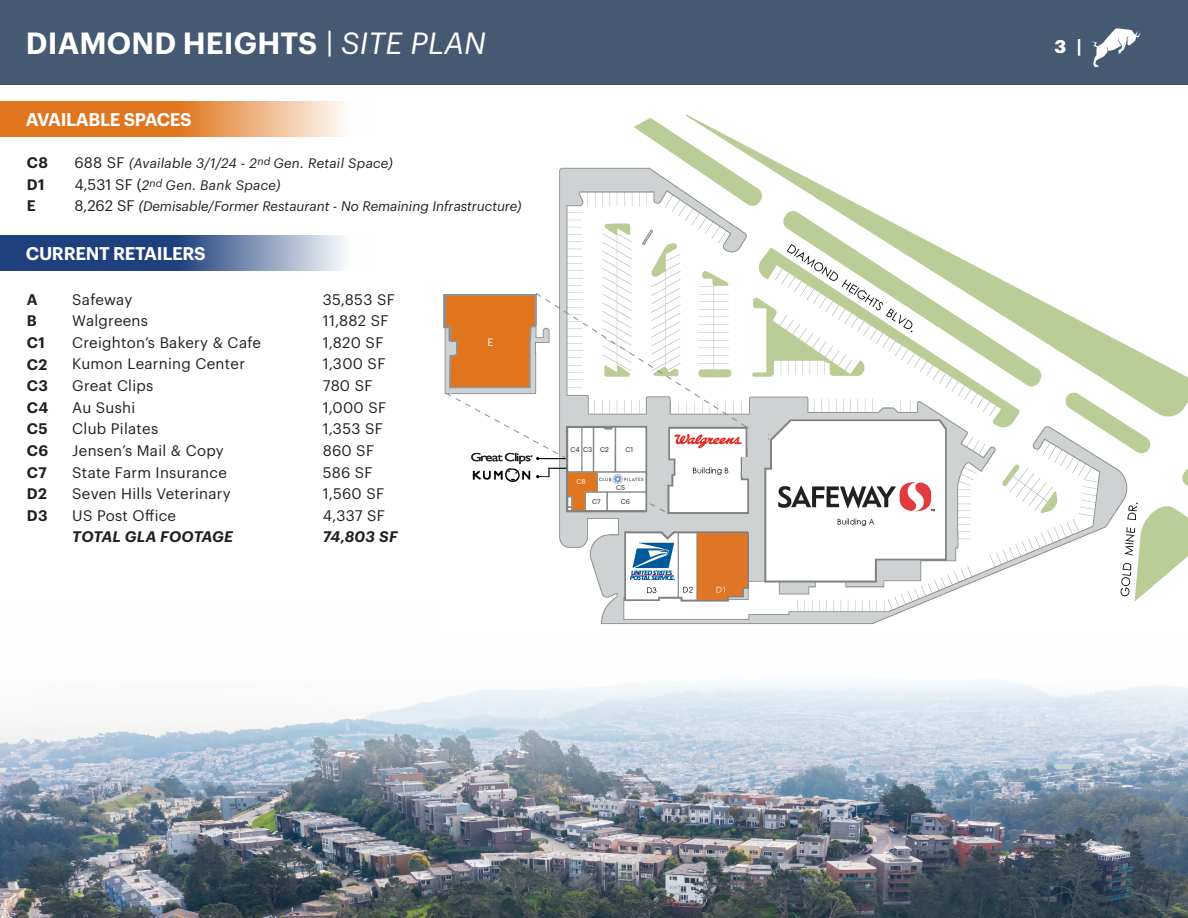
<style>
.page{position:relative;width:1188px;height:918px;background:#fff}
.page>*{position:absolute;margin:0;border:0;box-sizing:border-box;transform-origin:0 0}
.t1{font:600 30px "Graphik";letter-spacing:.005em;color:#fff}
.Table__Text-Left_Align{font:600 18px "Graphik";letter-spacing:-.02em;color:#fff}
.t2{font:700 18px "Graphik";color:#fff}
.t3{font:15px "Graphik";letter-spacing:.02em;color:#231f20}
.t4{font:15px "Graphik";letter-spacing:.02em;color:#231f20}
.t5{font:600 15px "Graphik";letter-spacing:.02em;color:#231f20}
.t6{font:italic 600 15px "Graphik";letter-spacing:.015em;color:#231f20}
.t7{font:600 15px "Graphik";color:#231f20}
.t8{font:italic 13.5px "Graphik";letter-spacing:.02em;color:#231f20}
.t9{font:italic 13.5px "Graphik";color:#231f20}
.t10{font:10.35px "Graphik";color:#fff}
.t11{font:6.9px "Graphik";color:#231f20}
.t12{font:6.9px "Graphik";color:#fff}
.s1{font-weight:400;font-style:italic}
.s2{font-style:normal;font-size:15px}
.s3{font-style:inherit}
</style>
<div class="page">
<img style="left:0;top:681px;width:1188px;height:237px">
<svg style="left:0;top:101px;width:344px;height:36px;background:#e79451"></svg>
<svg style="left:0;top:235px;width:344px;height:35px;background:#526c9a"></svg>
<img style="left:443px;top:114px;width:745px;height:510px">
<svg style="left:444px;top:294px;width:93px;height:95px;background:#d87f37"></svg>
<svg style="left:566px;top:425px;width:82px;height:87px"></svg>
<div style="left:742px;top:457px;width:13px;height:19px;background:#cfd2d3"></div>
<div style="left:748px;top:430px;width:20px;height:27px;background:#cfd2d3"></div>
<div style="left:21px;top:152px;width:515px;height:65px;background:#fff"></div>
<img style="left:600px;top:474px;width:44px;height:10px">
<div style="left:0;top:0;width:1188px;height:84px;background:#465973"></div>
<svg style="left:1091px;top:28px;width:49px;height:39px"></svg>
<p class="t1" style="left:26px;top:20px;width:462px">DIAMOND HEIGHTS <span class="s1">| SITE PLAN</span></p>
<p class="t2" style="left:1054px;top:33px;width:29px">3 |</p>
<p class="Table__Text-Left_Align" style="left:26px;top:106px;width:167px">AVAILABLE SPACES</p>
<p class="t7" style="left:27px;top:151px;width:23px">C8</p>
<p class="t8" style="left:74px;top:153px;width:320px"><span class="s2">688 SF</span> <span class="s3">(</span>Available 3/1/24 - 2<sup>nd</sup> Gen. Retail Space)</p>
<p class="t5" style="left:27px;top:173px;width:19px">D1</p>
<p class="t8" style="left:74px;top:175px;width:207px"><span class="s2">4,531 SF (</span>2<sup>nd</sup> Gen. Bank Space)</p>
<p class="t5" style="left:27px;top:194px;width:9px">E</p>
<p class="t9" style="left:74px;top:196px;width:449px"><span class="s2">8,262 SF</span> (Demisable/Former Restaurant - No Remaining Infrastructure)</p>
<p class="Table__Text-Left_Align" style="left:26px;top:240px;width:181px">CURRENT RETAILERS</p>
<p class="t5" style="left:27px;top:288px;width:12px">A</p>
<p class="t3" style="left:72px;top:288px;width:62px">Safeway</p>
<p class="t4" style="left:323px;top:288px;width:74px">35,853 SF</p>
<p class="t5" style="left:27px;top:309px;width:11px">B</p>
<p class="t3" style="left:72px;top:310px;width:77px">Walgreens</p>
<p class="t4" style="left:323px;top:310px;width:67px">11,882 SF</p>
<p class="t5" style="left:27px;top:331px;width:19px">C1</p>
<p class="t3" style="left:72px;top:331px;width:190px">Creighton’s Bakery &amp; Cafe</p>
<p class="t4" style="left:323px;top:331px;width:62px">1,820 SF</p>
<p class="t5" style="left:27px;top:353px;width:22px">C2</p>
<p class="t3" style="left:72px;top:353px;width:174px">Kumon Learning Center</p>
<p class="t4" style="left:323px;top:353px;width:64px">1,300 SF</p>
<p class="t5" style="left:27px;top:374px;width:23px">C3</p>
<p class="t3" style="left:72px;top:374px;width:83px">Great Clips</p>
<p class="t4" style="left:323px;top:374px;width:51px">780 SF</p>
<p class="t5" style="left:27px;top:396px;width:23px">C4</p>
<p class="t3" style="left:72px;top:396px;width:65px">Au Sushi</p>
<p class="t4" style="left:323px;top:396px;width:65px">1,000 SF</p>
<p class="t5" style="left:27px;top:417px;width:22px">C5</p>
<p class="t3" style="left:72px;top:418px;width:87px">Club Pilates</p>
<p class="t3" style="left:323px;top:418px;width:62px">1,353 <span class="s3">SF</span></p>
<p class="t5" style="left:27px;top:439px;width:23px">C6</p>
<p class="t3" style="left:72px;top:439px;width:153px">Jensen’s Mail &amp; Copy</p>
<p class="t4" style="left:323px;top:439px;width:53px">860 SF</p>
<p class="t5" style="left:27px;top:461px;width:21px">C7</p>
<p class="t3" style="left:72px;top:461px;width:156px">State Farm Insurance</p>
<p class="t4" style="left:323px;top:461px;width:51px">586 SF</p>
<p class="t5" style="left:27px;top:482px;width:22px">D2</p>
<p class="t3" style="left:72px;top:482px;width:160px">Seven Hills Veterinary</p>
<p class="t4" style="left:323px;top:482px;width:63px">1,560 SF</p>
<p class="t5" style="left:27px;top:504px;width:22px">D3</p>
<p class="t3" style="left:72px;top:504px;width:105px">US Post Office</p>
<p class="t4" style="left:323px;top:504px;width:64px">4,337 SF</p>
<p class="t6" style="left:72px;top:526px;width:162px">TOTAL GLA FOOTAGE</p>
<p class="t6" style="left:323px;top:526px;width:76px">74,803 SF</p>
<p class="t10" style="left:488px;top:335px;width:7px">E</p>
<p class="t11" style="left:570px;top:445px;width:11px">C4</p>
<p class="t11" style="left:583px;top:445px;width:11px">C3</p>
<p class="t12" style="left:576px;top:477px;width:11px">C8</p>
<p class="t11" style="left:600px;top:445px;width:10px">C2</p>
<p class="t11" style="left:625px;top:445px;width:9px">C1</p>
<p class="t11" style="left:616px;top:483px;width:10px">C5</p>
<p class="t11" style="left:592px;top:496px;width:10px">C7</p>
<p class="t11" style="left:621px;top:496px;width:11px">C6</p>
</div>
